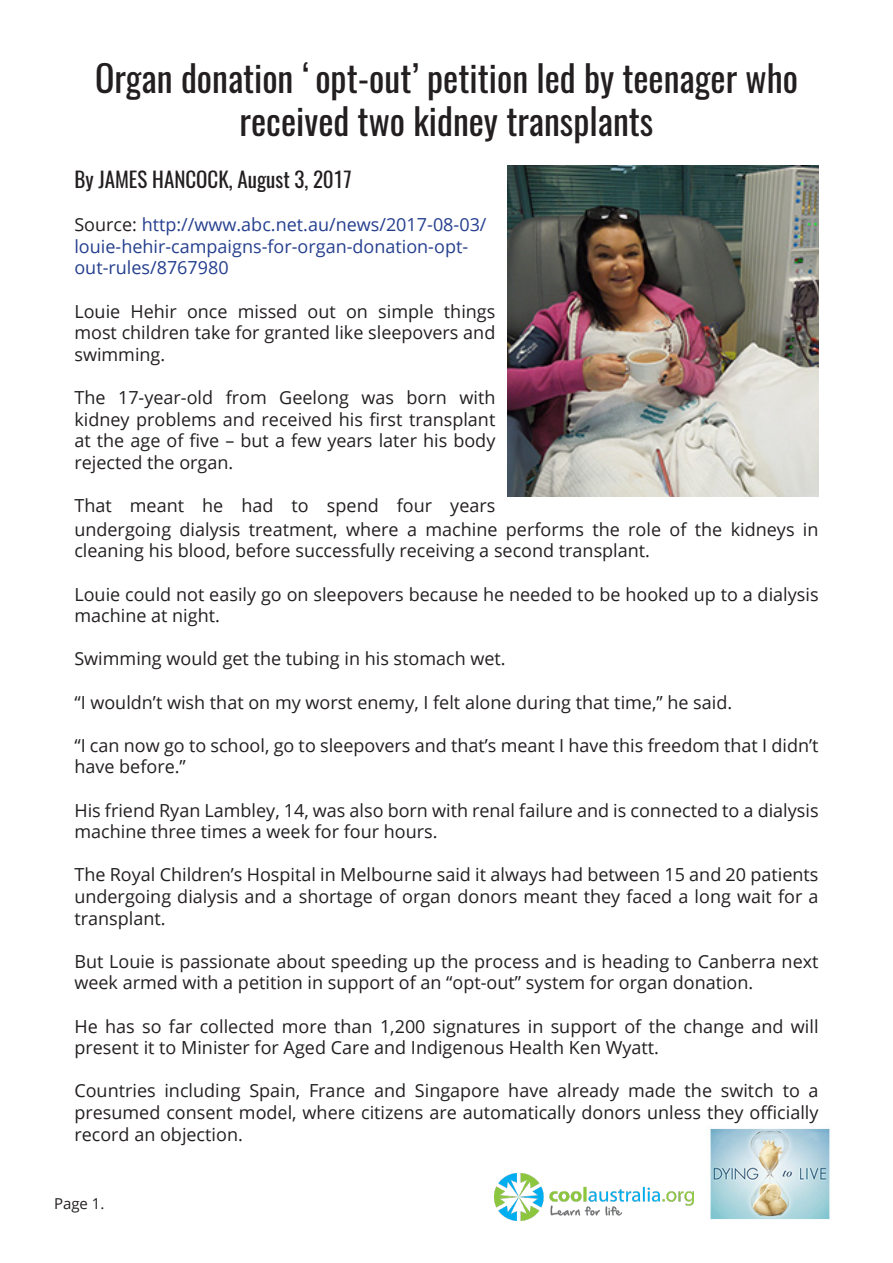
<style>
.page{position:relative;width:893px;height:1263px;background:#fff}
.page>*{position:absolute;margin:0;border:0;box-sizing:border-box;transform-origin:0 0}
.t1{font:36px/43.2px "Oswald";color:#231f20;text-align:center}
.t2{font:21px "Oswald";color:#231f20}
.t3{font:18px/21.6px "Open Sans";color:#231f20}
.t4{font:18px/21.6px "Open Sans";color:#253f8e}
.t5{font:15px "Open Sans";color:#231f20}
.s1{color:#231f20}
</style>
<div class="page">
<img style="left:507px;top:165px;width:312px;height:332px">
<img style="left:494px;top:1173px;width:199px;height:47px">
<img style="left:710px;top:1128px;width:120px;height:92px">
<p class="t1" style="left:95px;top:57px;width:704px">Organ donation ‘opt-out’ petition led by teenager who received two kidney transplants</p>
<p class="t2" style="left:74px;top:165px;width:278px">By JAMES HANCOCK, August 3, 2017</p>
<p class="t4" style="left:74px;top:213px;width:414px"><span class="s1">Source:</span> http://www.abc.net.au/news/2017-08-03/ louie-hehir-campaigns-for-organ-donation-opt&shy;out-rules/8767980</p>
<p class="t3" style="left:74px;top:300px;width:422px;text-align:justify">Louie Hehir once missed out on simple things most children take for granted like sleepovers and swimming.</p>
<p class="t3" style="left:74px;top:386px;width:422px;text-align:justify">The 17-year-old from Geelong was born with kidney problems and received his first transplant at the age of five – but a few years later his body rejected the organ.</p>
<p class="t3" style="left:74px;top:494px;width:422px">That meant he had to spend four years</p>
<p class="t3" style="left:74px;top:518px;width:746px">undergoing dialysis treatment, where a machine performs the role of the kidneys in cleaning his blood, before successfully receiving a second transplant.</p>
<p class="t3" style="left:74px;top:583px;width:746px">Louie could not easily go on sleepovers because he needed to be hooked up to a dialysis machine at night.</p>
<p class="t3" style="left:74px;top:648px;width:433px">Swimming would get the tubing in his stomach wet.</p>
<p class="t3" style="left:74px;top:691px;width:659px">“I wouldn’t wish that on my worst enemy, I felt alone during that time,” he said.</p>
<p class="t3" style="left:74px;top:734px;width:746px">“I can now go to school, go to sleepovers and that’s meant I have this freedom that I didn’t have before.”</p>
<p class="t3" style="left:74px;top:799px;width:746px">His friend Ryan Lambley, 14, was also born with renal failure and is connected to a dialysis machine three times a week for four hours.</p>
<p class="t3" style="left:74px;top:864px;width:746px;text-align:justify">The Royal Children’s Hospital in Melbourne said it always had between 15 and 20 patients undergoing dialysis and a shortage of organ donors meant they faced a long wait for a transplant.</p>
<p class="t3" style="left:74px;top:950px;width:746px">But Louie is passionate about speeding up the process and is heading to Canberra next week armed with a petition in support of an “opt-out” system for organ donation.</p>
<p class="t3" style="left:74px;top:1015px;width:746px">He has so far collected more than 1,200 signatures in support of the change and will present it to Minister for Aged Care and Indigenous Health Ken Wyatt.</p>
<p class="t3" style="left:74px;top:1080px;width:746px;text-align:justify">Countries including Spain, France and Singapore have already made the switch to a presumed consent model, where citizens are automatically donors unless they officially record an objection.</p>
<p class="t5" style="left:54px;top:1193px;width:52px">Page 1.</p>
</div>
